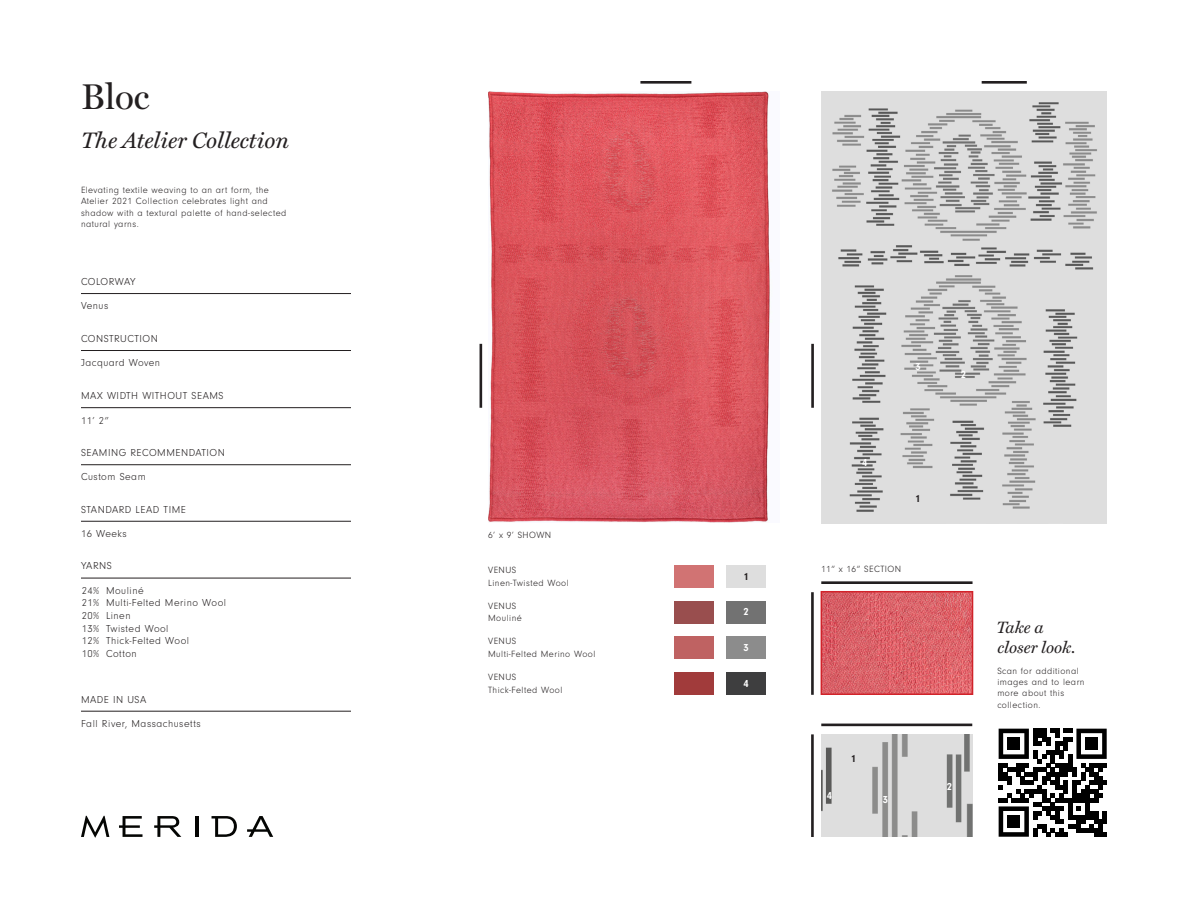
<style>
.page{position:relative;width:1188px;height:918px;background:#fff}
.page>*{position:absolute;margin:0;border:0;box-sizing:border-box;transform-origin:0 0}
.t1{font:36px "Miller Display";color:#231f20}
.t2{font:italic 22.5px "Miller Text";color:#231f20}
.t3{font:italic 16.5px "Miller Text";color:#231f20}
.t4{font:300 10.5px "Neuzeit Gro";letter-spacing:.05em;color:#231f20}
.t5{font:700 10.5px "Neuzeit Gro";color:#fff}
.t6{font:300 10.5px "Neuzeit Gro";letter-spacing:.03em;color:#231f20}
.t7{font:700 10.5px "Neuzeit Gro";color:#231f20}
.t8{font:300 9.3px/11.2px "Neuzeit Gro";letter-spacing:.05em;color:#231f20}
</style>
<div class="page">
<hr style="left:821px;top:581px;width:152px;height:3px;background:#231f20">
<hr style="left:821px;top:724px;width:151px;height:2px;background:#231f20">
<hr style="left:811px;top:592px;width:3px;height:103px;background:#231f20">
<hr style="left:811px;top:734px;width:3px;height:103px;background:#231f20">
<svg style="left:119px;top:816px;width:24px;height:21px"></svg>
<svg style="left:154px;top:816px;width:27px;height:21px"></svg>
<hr style="left:196px;top:816px;width:3px;height:21px;background:#040503">
<svg style="left:212px;top:816px;width:25px;height:21px"></svg>
<svg style="left:247px;top:816px;width:26px;height:21px"></svg>
<svg style="left:81px;top:816px;width:28px;height:22px"></svg>
<hr style="left:81px;top:293px;width:270px;height:1px;background:#231f20">
<hr style="left:81px;top:350px;width:270px;height:1px;background:#231f20">
<hr style="left:81px;top:407px;width:270px;height:1px;background:#231f20">
<hr style="left:81px;top:464px;width:270px;height:1px;background:#231f20">
<hr style="left:81px;top:521px;width:270px;height:1px;background:#231f20">
<hr style="left:81px;top:711px;width:270px;height:1px;background:#231f20">
<hr style="left:81px;top:578px;width:270px;height:1px;background:#231f20">
<hr style="left:480px;top:344px;width:2px;height:64px;background:#231f20">
<hr style="left:811px;top:344px;width:3px;height:64px;background:#231f20">
<hr style="left:982px;top:81px;width:45px;height:3px;background:#231f20">
<hr style="left:640px;top:81px;width:51px;height:3px;background:#231f20">
<div style="left:726px;top:565px;width:40px;height:23px;background:#dedede"></div>
<div style="left:726px;top:601px;width:40px;height:23px;background:#727272"></div>
<div style="left:726px;top:636px;width:40px;height:23px;background:#8c8c8c"></div>
<div style="left:726px;top:672px;width:40px;height:23px;background:#3e3e3f"></div>
<div style="left:674px;top:565px;width:40px;height:23px;background:#d17373"></div>
<div style="left:674px;top:601px;width:40px;height:23px;background:#994e4e"></div>
<div style="left:674px;top:636px;width:40px;height:23px;background:#bf6262"></div>
<div style="left:674px;top:672px;width:40px;height:23px;background:#a13b3b"></div>
<img style="left:821px;top:734px;width:152px;height:103px">
<svg style="left:999px;top:729px;width:108px;height:108px"></svg>
<div style="left:1007px;top:737px;width:13px;height:13px;background:#000"></div>
<div style="left:1085px;top:737px;width:13px;height:13px;background:#000"></div>
<div style="left:1007px;top:815px;width:13px;height:13px;background:#000"></div>
<img style="left:824px;top:594px;width:146px;height:98px">
<div style="left:821px;top:591px;width:152px;height:104px;border:2px solid #d1232a"></div>
<img style="left:821px;top:91px;width:286px;height:432px">
<img style="left:488px;top:91px;width:282px;height:431px">
<p class="t1" style="left:81px;top:75px;width:70px">Bloc</p>
<h2 class="t2" style="left:81px;top:122px;width:210px">The Atelier Collection</h2>
<p class="t8" style="left:81px;top:185px;width:207px">Elevating textile weaving to an art form, the Atelier 2021 Collection celebrates light and shadow with a textural palette of hand-selected natural yarns.</p>
<p class="t6" style="left:81px;top:276px;width:56px">COLORWAY</p>
<p class="t4" style="left:81px;top:300px;width:29px">Venus</p>
<p class="t4" style="left:81px;top:333px;width:78px">CONSTRUCTION</p>
<p class="t4" style="left:81px;top:357px;width:81px">Jacquard Woven</p>
<p class="t4" style="left:81px;top:390px;width:144px">MAX WIDTH WITHOUT SEAMS</p>
<p class="t4" style="left:81px;top:415px;width:29px">11’ 2”</p>
<p class="t4" style="left:81px;top:447px;width:145px">SEAMING RECOMMENDATION</p>
<p class="t4" style="left:81px;top:471px;width:66px">Custom Seam</p>
<p class="t4" style="left:81px;top:504px;width:106px">STANDARD LEAD TIME</p>
<p class="t4" style="left:81px;top:528px;width:47px">16 Weeks</p>
<p class="t4" style="left:81px;top:560px;width:32px">YARNS</p>
<p class="t4" style="left:82px;top:585px;width:19px">24%</p>
<p class="t4" style="left:82px;top:597px;width:19px">21%</p>
<p class="t4" style="left:82px;top:610px;width:19px">20%</p>
<p class="t4" style="left:82px;top:623px;width:19px">13%</p>
<p class="t4" style="left:82px;top:635px;width:19px">12%</p>
<p class="t4" style="left:82px;top:648px;width:19px">10%</p>
<p class="t4" style="left:106px;top:585px;width:39px">Mouliné</p>
<p class="t4" style="left:106px;top:597px;width:122px">Multi-Felted Merino Wool</p>
<p class="t4" style="left:106px;top:610px;width:26px">Linen</p>
<p class="t4" style="left:106px;top:623px;width:64px">Twisted Wool</p>
<p class="t4" style="left:106px;top:635px;width:85px">Thick-Felted Wool</p>
<p class="t4" style="left:106px;top:648px;width:32px">Cotton</p>
<p class="t4" style="left:81px;top:694px;width:67px">MADE IN USA</p>
<p class="t4" style="left:81px;top:718px;width:121px">Fall River, Massachusetts</p>
<p class="t8" style="left:488px;top:530px;width:65px">6’ x 9’ SHOWN</p>
<p class="t8" style="left:488px;top:565px;width:30px">VENUS</p>
<p class="t8" style="left:488px;top:577px;width:82px">Linen-Twisted Wool</p>
<p class="t8" style="left:488px;top:600px;width:30px">VENUS</p>
<p class="t8" style="left:488px;top:613px;width:35px">Mouliné</p>
<p class="t8" style="left:488px;top:636px;width:30px">VENUS</p>
<p class="t8" style="left:488px;top:648px;width:109px">Multi-Felted Merino Wool</p>
<p class="t8" style="left:488px;top:671px;width:30px">VENUS</p>
<p class="t8" style="left:488px;top:684px;width:76px">Thick-Felted Wool</p>
<p class="t7" style="left:743px;top:571px;width:7px">1</p>
<p class="t5" style="left:743px;top:606px;width:7px">2</p>
<p class="t5" style="left:743px;top:642px;width:7px">3</p>
<p class="t5" style="left:743px;top:677px;width:7px">4</p>
<p class="t5" style="left:915px;top:361px;width:7px">3</p>
<p class="t5" style="left:961px;top:368px;width:7px">2</p>
<p class="t5" style="left:862px;top:457px;width:7px">4</p>
<p class="t7" style="left:915px;top:492px;width:7px">1</p>
<p class="t8" style="left:821px;top:563px;width:82px">11” x 16” SECTION</p>
<p class="t5" style="left:827px;top:790px;width:7px">4</p>
<p class="t7" style="left:851px;top:752px;width:7px">1</p>
<p class="t5" style="left:883px;top:793px;width:7px">3</p>
<p class="t5" style="left:947px;top:780px;width:7px">2</p>
<h3 class="t3" style="left:997px;top:614px;width:48px">Take a</h3>
<h3 class="t3" style="left:997px;top:634px;width:80px">closer look.</h3>
<p class="t8" style="left:997px;top:666px;width:89px">Scan for additional images and to learn more about this collection.</p>
</div>
